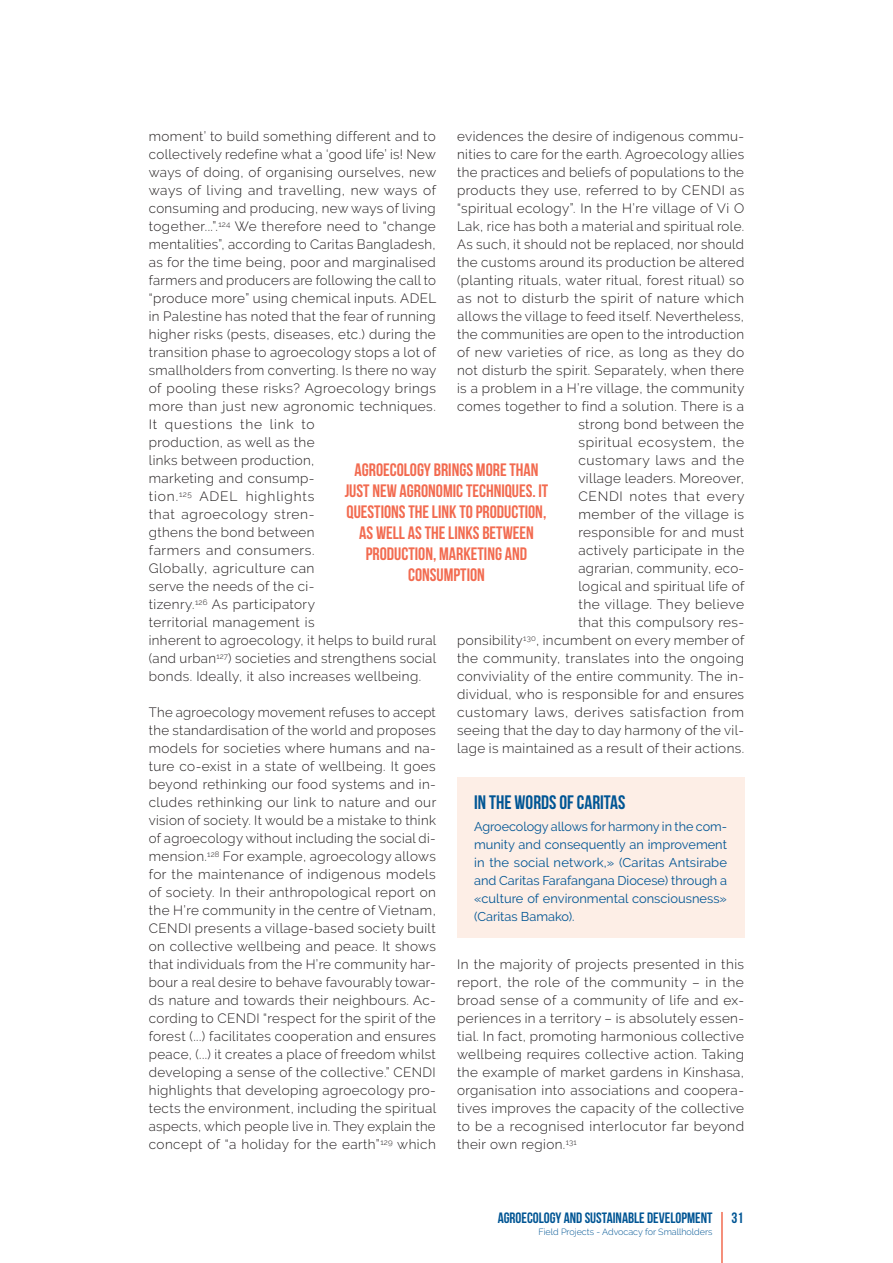
<style>
.page{position:relative;width:893px;height:1263px;background:#fff}
.page>*{position:absolute;margin:0;border:0;box-sizing:border-box;transform-origin:0 0}
.t1{font:700 19.5px "Bebas Neue";color:#005594}
.t2{font:700 18px/21px "Bebas Neue";color:#f26b50;text-align:center}
.t3{font:700 15px "Bebas Neue";color:#005594}
.t4{font:300 13.5px/18px "Raleway";letter-spacing:.03em;color:#231f20;text-align:justify}
.t5{font:12.75px/18px "Raleway";color:#005594;text-align:justify}
.t6{font:300 9px "Raleway";color:#005594}
</style>
<div class="page">
<hr style="left:721px;top:1212px;width:2px;height:51px;background:#f26b50">
<div style="left:457px;top:777px;width:287px;height:161px;background:#fdeee6"></div>
<p class="t4" style="left:149px;top:127px;width:289px;text-align:left">moment’ to build something different and to collectively redefine what a ‘good life’ is! New ways of doing, of organising ourselves, new ways of living and travelling, new ways of consuming and producing, new ways of living together...”.<sup>124</sup> We therefore need to “change mentalities”, according to Caritas Bangladesh, as for the time being, poor and marginalised farmers and producers are following the call to “produce more” using chemical inputs. ADEL in Palestine has noted that the fear of running higher risks (pests, diseases, etc.) during the transition phase to agroecology stops a lot of smallholders from converting. Is there no way of pooling these risks? Agroecology brings more than just new agronomic techniques.<br>It questions the link to<br>production, as well as the<br>links between production,<br>marketing and consump-<br>tion.<sup>125</sup> ADEL highlights<br>that agroecology stren-<br>gthens the bond between<br>farmers and consumers.<br>Globally, agriculture can<br>serve the needs of the ci-<br>tizenry.<sup>126</sup> As participatory<br>territorial management is<br>inherent to agroecology, it helps to build rural (and urban<sup>127</sup>) societies and strengthens social bonds. Ideally, it also increases wellbeing.</p>
<p class="t4" style="left:149px;top:703px;width:289px">The agroecology movement refuses to accept the standardisation of the world and proposes models for societies where humans and na&shy;ture co-exist in a state of wellbeing. It goes beyond rethinking our food systems and in&shy;cludes rethinking our link to nature and our vision of society. It would be a mistake to think of agroecology without including the social di&shy;mension.<sup>128</sup> For example, agroecology allows for the maintenance of indigenous models of society. In their anthropological report on the H’re community in the centre of Vietnam, CENDI presents a village-based society built on collective wellbeing and peace. It shows that individuals from the H’re community har&shy;bour a real desire to behave favourably towar&shy;ds nature and towards their neighbours. Ac&shy;cording to CENDI “respect for the spirit of the forest (...) facilitates cooperation and ensures peace, (...) it creates a place of freedom whilst developing a sense of the collective.” CENDI highlights that developing agroecology pro&shy;tects the environment, including the spiritual aspects, which people live in. They explain the concept of “a holiday for the earth”<sup>129</sup> which</p>
<p class="t4" style="left:457px;top:127px;width:289px;text-align:right">evidences the desire of indigenous commu&shy;nities to care for the earth. Agroecology allies the practices and beliefs of populations to the products they use, referred to by CENDI as “spiritual ecology”. In the H’re village of Vi O Lak, rice has both a material and spiritual role.<br>As such, it should not be replaced, nor should the customs around its production be altered (planting rituals, water ritual, forest ritual) so as not to disturb the spirit of nature which allows the village to feed itself. Nevertheless, the communities are open to the introduction of new varieties of rice, as long as they do not disturb the spirit. Separately, when there is a problem in a H’re village, the community comes together to find a solution. There is a strong bond between the<br>spiritual ecosystem, the<br>customary laws and the<br>village leaders. Moreover,<br>CENDI notes that every<br>member of the village is<br>responsible for and must<br>actively participate in the<br>agrarian, community, eco-<br>logical and spiritual life of<br>the village. They believe<br>that this compulsory res-<br>ponsibility<sup>130</sup>, incumbent on every member of the community, translates into the ongoing conviviality of the entire community. The in&shy;dividual, who is responsible for and ensures customary laws, derives satisfaction from seeing that the day to day harmony of the vil&shy;lage is maintained as a result of their actions.</p>
<h1 class="t1" style="left:474px;top:791px;width:153px">IN THE WORDS OF CARITAS</h1>
<p class="t5" style="left:474px;top:817px;width:254px">Agroecology allows for harmony in the com&shy;munity and consequently an improvement in the social network,» (Caritas Antsirabe and Caritas Farafangana Diocese) through a «culture of environmental consciousness» (Caritas Bamako).</p>
<p class="t4" style="left:457px;top:955px;width:289px">In the majority of projects presented in this report, the role of the community – in the broad sense of a community of life and ex&shy;periences in a territory – is absolutely essen&shy;tial. In fact, promoting harmonious collective wellbeing requires collective action. Taking the example of market gardens in Kinshasa, organisation into associations and coopera&shy;tives improves the capacity of the collective to be a recognised interlocutor far beyond their own region.<sup>131</sup></p>
<h2 class="t2" style="left:345px;top:459px;width:205px">AGROECOLOGY BRINGS MORE THAN<br>JUST NEW AGRONOMIC TECHNIQUES. IT<br>QUESTIONS THE LINK TO PRODUCTION,<br>AS WELL AS THE LINKS BETWEEN<br>PRODUCTION, MARKETING AND<br>CONSUMPTION</h2>
<p class="t3" style="left:498px;top:1210px;width:216px">AGROECOLOGY AND SUSTAINABLE DEVELOPMENT</p>
<p class="t6" style="left:538px;top:1227px;width:176px">Field Projects - Advocacy for Smallholders</p>
<p class="t3" style="left:731px;top:1210px;width:13px">31</p>
</div>
